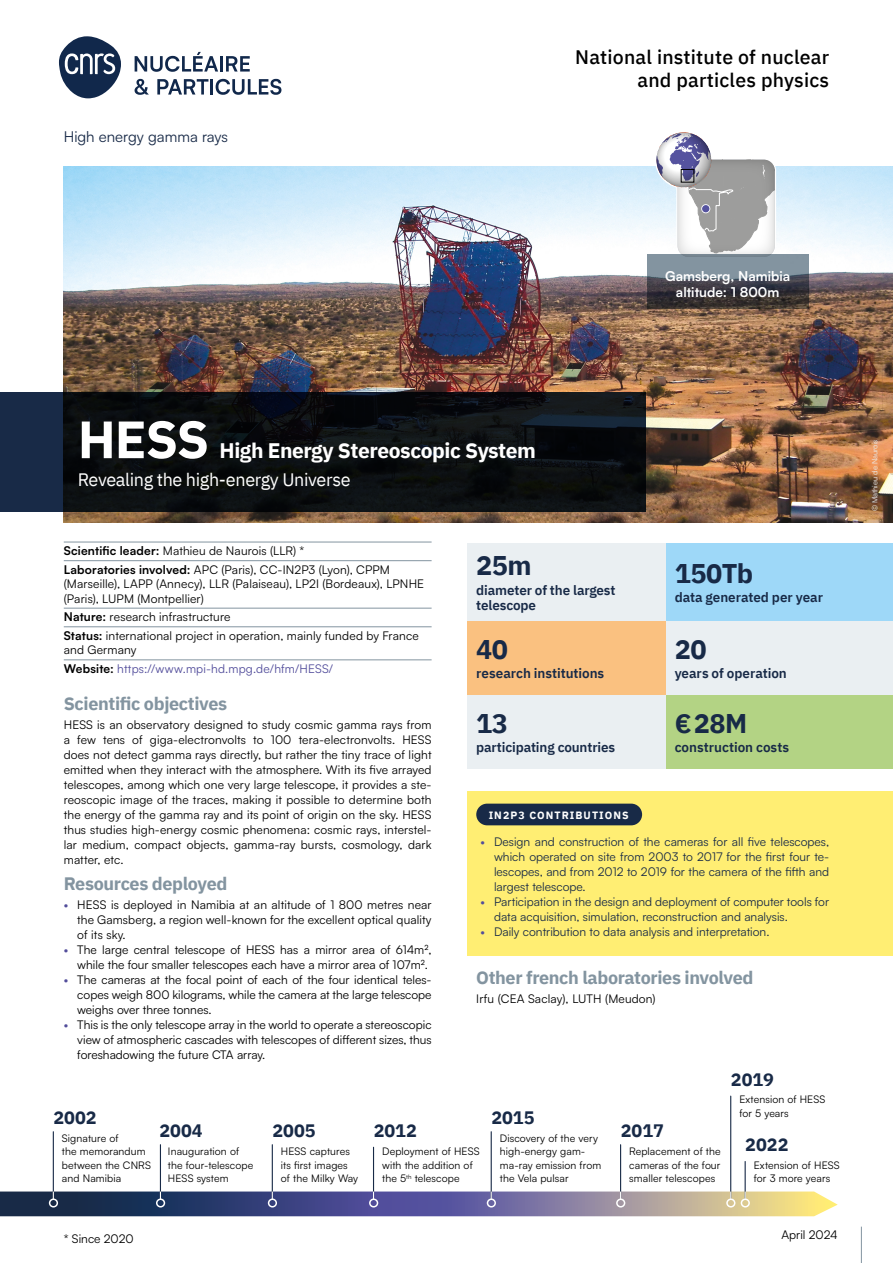
<style>
.page{position:relative;width:893px;height:1263px;background:#fff}
.page>*{position:absolute;margin:0;border:0;box-sizing:border-box;transform-origin:0 0}
.Titre_1{font:700 52.5px "IBM Plex Sans";color:#fff}
.Titre_carré_couleur{font:700 27px "IBM Plex Sans";letter-spacing:-.02em;color:#182a47}
.Titre_1-2{font:700 21px "IBM Plex Sans";letter-spacing:-.02em;color:#fff}
.Texte_chronologie{font:500 19.5px/22.5px "IBM Plex Sans";letter-spacing:.01em;color:#000;text-align:right}
.Titre_4{font:700 18px "IBM Plex Sans";letter-spacing:-.02em;color:#8394a0}
.Titre_3{font:700 18px "IBM Plex Sans";color:#182a47}
.Chapo_titre2{font:18px "IBM Plex Sans";letter-spacing:-.02em;color:#fff}
.t1{font:15px "Satoshi";color:#182a47}
.Texte_chiffres_clés{font:600 13.5px/15px "IBM Plex Sans";letter-spacing:-.01em;color:#182a47}
.encart_carte{font:700 13.5px/16.2px "Satoshi";color:#fff;text-align:center}
.Titre_carré_couleur-2{font:600 13.5px "IBM Plex Sans";color:#182a47}
.Texte_courant{font:12px/15px "Satoshi";color:#000;text-align:justify}
.t2{font:12px/15px "Satoshi";color:#182a47;text-align:justify}
.Infos_pratiques{font:12px/14.4px "Satoshi";letter-spacing:.01em;color:#000}
.Infos_pratiques-2{font:12px "Satoshi";letter-spacing:.015em;color:#524d9b}
.Texte_3eme_de_couv{font:12px "Satoshi";color:#000}
.Texte_chronologie-2{font:10.5px/13.5px "Satoshi";letter-spacing:.01em;color:#000}
.Titre_cartouche_encadré{font:700 10.5px "IBM Plex Sans";letter-spacing:.1em;color:#fff}
.Crédits_images{font:7.5px "Satoshi";color:#eaeff2}
.s1{font-weight:700}
.s2{font-weight:700;color:#000}
.s3{color:#524d9b}
</style>
<div class="page">
<img style="left:64px;top:167px;width:829px;height:356px">
<svg style="left:59px;top:36px;width:62px;height:62px"></svg>
<svg style="left:135px;top:52px;width:83px;height:20px"></svg>
<hr style="left:220px;top:56px;width:3px;height:16px;background:#11284b">
<svg style="left:226px;top:56px;width:24px;height:16px"></svg>
<svg style="left:135px;top:79px;width:14px;height:16px"></svg>
<svg style="left:157px;top:79px;width:51px;height:16px"></svg>
<hr style="left:210px;top:79px;width:3px;height:16px;background:#11284b">
<svg style="left:216px;top:79px;width:65px;height:16px"></svg>
<svg style="left:656px;top:133px;width:119px;height:121px"></svg>
<svg style="left:656px;top:132px;width:55px;height:55px"></svg>
<div style="left:681px;top:169px;width:13px;height:14px;border:1px solid #000"></div>
<svg style="left:647px;top:254px;width:161px;height:55px;background:#585d65"></svg>
<svg style="left:0;top:392px;width:645px;height:119px;background:#0c1116"></svg>
<hr style="left:730px;top:1096px;width:1px;height:103px;background:#182a47">
<hr style="left:620px;top:1145px;width:1px;height:54px;background:#182a47">
<hr style="left:491px;top:1132px;width:1px;height:67px;background:#182a47">
<hr style="left:373px;top:1147px;width:1px;height:52px;background:#182a47">
<hr style="left:53px;top:1132px;width:1px;height:67px;background:#182a47">
<hr style="left:160px;top:1145px;width:1px;height:54px;background:#182a47">
<hr style="left:272px;top:1145px;width:1px;height:54px;background:#182a47">
<hr style="left:745px;top:1161px;width:1px;height:38px;background:#182a47">
<svg style="left:0;top:1191px;width:838px;height:25px;background:#6f7089"></svg>
<hr style="left:861px;top:1226px;width:1px;height:37px;background:#8394a0">
<div style="left:468px;top:621px;width:198px;height:74px;background:#fac180"></div>
<div style="left:666px;top:543px;width:227px;height:78px;background:#9ed8f8"></div>
<div style="left:468px;top:543px;width:198px;height:78px;background:#eaeff2"></div>
<div style="left:666px;top:621px;width:227px;height:74px;background:#eaeff2"></div>
<div style="left:468px;top:695px;width:198px;height:74px;background:#eaeff2"></div>
<div style="left:666px;top:695px;width:227px;height:74px;background:#b3d384"></div>
<div style="left:468px;top:791px;width:425px;height:165px;background:#ffee73"></div>
<hr style="left:64px;top:542px;width:368px;height:1px;background:#8394a0">
<hr style="left:64px;top:560px;width:368px;height:1px;background:#8394a0">
<hr style="left:64px;top:608px;width:368px;height:1px;background:#8394a0">
<hr style="left:64px;top:626px;width:368px;height:1px;background:#8394a0">
<hr style="left:64px;top:659px;width:368px;height:1px;background:#8394a0">
<div style="left:476px;top:804px;width:166px;height:21px;background:#182a47;border-radius:11px"></div>
<p class="t1" style="left:64px;top:126px;width:166px">High energy gamma rays</p>
<p class="Texte_chronologie" style="left:575px;top:44px;width:255px">National institute of nuclear and particles physics</p>
<p class="encart_carte" style="left:665px;top:267px;width:126px">Gamsberg, Namibia altitude: 1 800m</p>
<p class="Titre_1" style="left:78px;top:398px;width:133px">HESS</p>
<p class="Titre_1-2" style="left:220px;top:434px;width:318px">High Energy Stereoscopic System</p>
<p class="Chapo_titre2" style="left:78px;top:466px;width:274px">Revealing the high-energy Universe</p>
<p class="Infos_pratiques" style="left:64px;top:543px;width:242px"><span class="s1">Scientific leader:</span> Mathieu de Naurois (LLR) *</p>
<p class="Infos_pratiques" style="left:64px;top:562px;width:362px"><span class="s1">Laboratories involved:</span> APC (Paris), CC-IN2P3 (Lyon), CPPM (Marseille), LAPP (Annecy), LLR (Palaiseau), LP2I (Bordeaux), LPNHE (Paris), LUPM (Montpellier)</p>
<p class="Infos_pratiques" style="left:64px;top:609px;width:168px"><span class="s1">Nature:</span> research infrastructure</p>
<p class="Infos_pratiques" style="left:64px;top:628px;width:357px"><span class="s1">Status:</span> international project in operation, mainly funded by France and Germany</p>
<p class="Infos_pratiques-2" style="left:64px;top:661px;width:271px"><span class="s2">Website:</span> https://www.mpi-hd.mpg.de/hfm/HESS/</p>
<p class="Titre_carré_couleur" style="left:476px;top:544px;width:57px">25m</p>
<p class="Texte_chiffres_clés" style="left:476px;top:581px;width:141px">diameter of the largest telescope</p>
<p class="Titre_carré_couleur" style="left:476px;top:628px;width:33px">40</p>
<p class="Texte_chiffres_clés" style="left:476px;top:665px;width:130px">research institutions</p>
<p class="Titre_carré_couleur" style="left:675px;top:552px;width:80px">150Tb</p>
<p class="Texte_chiffres_clés" style="left:675px;top:589px;width:150px">data generated per year</p>
<p class="Titre_carré_couleur" style="left:675px;top:628px;width:33px">20</p>
<p class="Texte_chiffres_clés" style="left:675px;top:665px;width:114px">years of operation</p>
<p class="Titre_4" style="left:64px;top:689px;width:165px">Scientific objectives</p>
<p class="Texte_courant" style="left:64px;top:717px;width:369px">HESS is an observatory designed to study cosmic gamma rays from a few tens of giga-electronvolts to 100 tera-electronvolts. HESS does not detect gamma rays directly, but rather the tiny trace of light emitted when they interact with the atmosphere. With its five arrayed telescopes, among which one very large telescope, it provides a ste&shy;reoscopic image of the traces, making it possible to determine both the energy of the gamma ray and its point of origin on the sky. HESS thus studies high-energy cosmic phenomena: cosmic rays, interstel&shy;lar medium, compact objects, gamma-ray bursts, cosmology, dark matter, etc.</p>
<p class="Titre_4" style="left:64px;top:869px;width:165px">Resources deployed</p>
<p class="Texte_courant" style="left:77px;top:897px;width:356px;text-indent:-14px"><span class="s3">•</span> HESS is deployed in Namibia at an altitude of 1 800 metres near the Gamsberg, a region well-known for the excellent optical quality of its sky.</p>
<p class="Texte_courant" style="left:64px;top:942px;width:369px;text-align:right"><span class="s3">•</span> The large central telescope of HESS has a mirror area of 614m², while the four smaller telescopes each have a mirror area of 107m².</p>
<p class="Texte_courant" style="left:77px;top:972px;width:356px;text-indent:-14px"><span class="s3">•</span> The cameras at the focal point of each of the four identical teles&shy;copes weigh 800 kilograms, while the camera at the large telescope weighs over three tonnes.</p>
<p class="Texte_courant" style="left:77px;top:1017px;width:356px;text-indent:-14px"><span class="s3">•</span> This is the only telescope array in the world to operate a stereoscopic view of atmospheric cascades with telescopes of different sizes, thus foreshadowing the future CTA array.</p>
<p class="Titre_carré_couleur" style="left:476px;top:702px;width:33px">13</p>
<p class="Texte_chiffres_clés" style="left:476px;top:738px;width:140px">participating countries</p>
<p class="Titre_cartouche_encadré" style="left:489px;top:806px;width:142px">IN2P3 CONTRIBUTIONS</p>
<p class="Titre_carré_couleur" style="left:675px;top:702px;width:74px">€28M</p>
<p class="Titre_carré_couleur-2" style="left:675px;top:736px;width:116px">construction costs</p>
<p class="t2" style="left:494px;top:834px;width:337px;text-indent:-14px"><span class="s3">•</span> Design and construction of the cameras for all five telescopes, which operated on site from 2003 to 2017 for the first four te&shy;lescopes, and from 2012 to 2019 for the camera of the fifth and largest telescope.</p>
<p class="t2" style="left:494px;top:894px;width:337px;text-indent:-14px"><span class="s3">•</span> Participation in the design and deployment of computer tools for data acquisition, simulation, reconstruction and analysis.</p>
<p class="t2" style="left:480px;top:924px;width:290px"><span class="s3">•</span> Daily contribution to data analysis and interpretation.</p>
<p class="Titre_4" style="left:476px;top:963px;width:279px">Other french laboratories involved</p>
<p class="Texte_courant" style="left:476px;top:990px;width:181px">Irfu (CEA Saclay), LUTH (Meudon)</p>
<p class="Titre_3" style="left:53px;top:1103px;width:45px">2002</p>
<p class="Texte_chronologie-2" style="left:62px;top:1131px;width:91px">Signature of<br>the memorandum between the CNRS and Namibia</p>
<p class="Titre_3" style="left:159px;top:1117px;width:45px">2004</p>
<p class="Texte_chronologie-2" style="left:168px;top:1144px;width:87px">Inauguration of the four-telescope<br>HESS system</p>
<p class="Texte_3eme_de_couv" style="left:64px;top:1231px;width:71px">* Since 2020</p>
<p class="Titre_3" style="left:272px;top:1117px;width:45px">2005</p>
<p class="Texte_chronologie-2" style="left:281px;top:1144px;width:79px">HESS captures its first images of the Milky Way</p>
<p class="Titre_3" style="left:374px;top:1117px;width:45px">2012</p>
<p class="Texte_chronologie-2" style="left:382px;top:1144px;width:99px">Deployment of HESS with the addition of the 5<sup>th</sup> telescope</p>
<p class="Titre_3" style="left:491px;top:1103px;width:45px">2015</p>
<p class="Texte_chronologie-2" style="left:500px;top:1131px;width:103px">Discovery of the very high-energy gam&shy;ma-ray emission from the Vela pulsar</p>
<p class="Titre_3" style="left:621px;top:1117px;width:45px">2017</p>
<p class="Texte_chronologie-2" style="left:629px;top:1144px;width:93px;text-align:justify">Replacement of the cameras of the four smaller telescopes</p>
<p class="Titre_3" style="left:731px;top:1065px;width:45px">2019</p>
<p class="Texte_chronologie-2" style="left:739px;top:1092px;width:87px">Extension of HESS for 5 years</p>
<p class="Titre_3" style="left:745px;top:1130px;width:45px">2022</p>
<p class="Texte_chronologie-2" style="left:754px;top:1158px;width:87px">Extension of HESS for 3 more years</p>
<p class="Texte_3eme_de_couv" style="left:781px;top:1226px;width:58px">April 2024</p>
<p class="Crédits_images" style="left:870px;top:511px;width:73px;rotate:-90deg">© Mathieu de Naurois</p>
</div>
